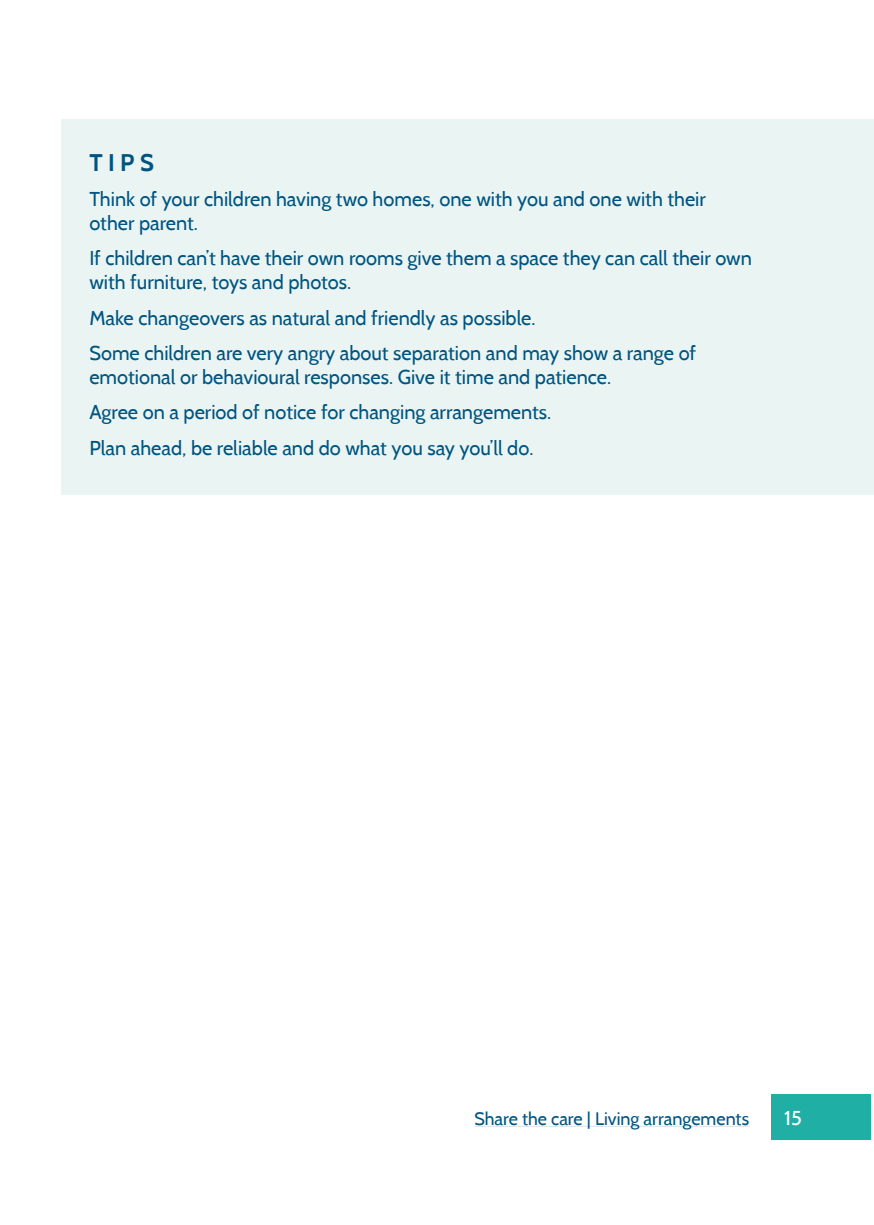
<style>
.page{position:relative;width:874px;height:1225px;background:#fff}
.page>*{position:absolute;margin:0;border:0;box-sizing:border-box;transform-origin:0 0}
.t1{font:700 24px "Cabin";color:#005480}
.t2{font:20px/35.4px "Cabin";color:#005480}
.t3{font:20px "Cabin";color:#fff}
.t4{font:18px "Cabin";color:#005480}
</style>
<div class="page">
<div style="left:771px;top:1094px;width:99px;height:46px;background:#1fafa4"></div>
<div style="left:61px;top:119px;width:812px;height:376px;background:#eaf5f3"></div>
<hr style="left:474px;top:1125px;width:274px;height:1px;background:#d7e4ee">
<p class="t1" style="left:89px;top:148px;width:66px">T I P S</p>
<p class="t2" style="left:89px;top:187px;width:617px;line-height:24px">Think of your children having two homes, one with you and one with their other parent.</p>
<p class="t2" style="left:89px;top:246px;width:663px;line-height:24px">If children can’t have their own rooms give them a space they can call their own with furniture, toys and photos.</p>
<p class="t2" style="left:89px;top:300px;width:608px">Make changeovers as natural and friendly as possible.<br>Some children are very angry about separation and may show a range of</p>
<p class="t2" style="left:89px;top:359px;width:523px">emotional or behavioural responses. Give it time and patience.<br>Agree on a period of notice for changing arrangements.<br>Plan ahead, be reliable and do what you say you’ll do.</p>
<p class="t4" style="left:474px;top:1107px;width:276px">Share the care | Living arrangements</p>
<p class="t3" style="left:783px;top:1105px;width:19px">15</p>
</div>
